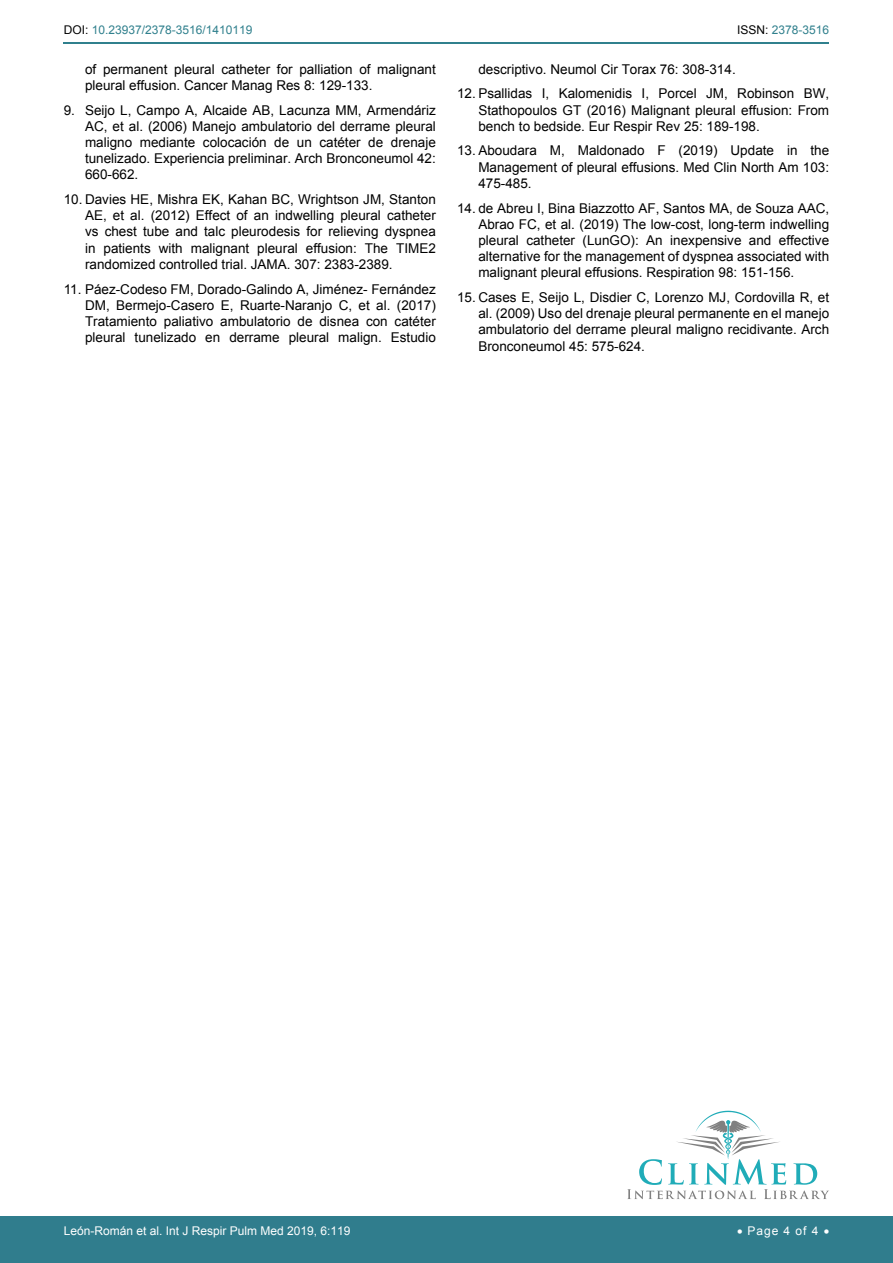
<style>
.page{position:relative;width:893px;height:1263px;background:#fff}
.page>*{position:absolute;margin:0;border:0;box-sizing:border-box;transform-origin:0 0}
.t1{font:13.5px/16.2px "Arial";color:#000;text-align:justify}
.t2{font:12px "Arial";color:#fff}
.t3{font:12px "Arial";color:#30808d}
.s1{color:#000}
</style>
<div class="page">
<hr style="left:64px;top:42px;width:765px;height:1px;background:#30808d">
<div style="left:0;top:1217px;width:893px;height:46px;background:#307d8d"></div>
<svg style="left:627px;top:1111px;width:202px;height:88px"></svg>
<p class="t3" style="left:64px;top:22px;width:190px"><span class="s1">DOI:</span> 10.23937/2378-3516/1410119</p>
<p class="t3" style="left:737px;top:22px;width:94px"><span class="s1">ISSN:</span> 2378-3516</p>
<p class="t1" style="left:85px;top:61px;width:352px">of permanent pleural catheter for palliation of malignant pleural effusion. Cancer Manag Res 8: 129-133.</p>
<p class="t1" style="left:85px;top:102px;width:352px;text-indent:-21px">9. Seijo L, Campo A, Alcaide AB, Lacunza MM, Armendáriz AC, et al. (2006) Manejo ambulatorio del derrame pleural maligno mediante colocación de un catéter de drenaje tunelizado. Experiencia preliminar. Arch Bronconeumol 42:<br>660-662.</p>
<p class="t1" style="left:85px;top:191px;width:352px;text-indent:-21px">10. Davies HE, Mishra EK, Kahan BC, Wrightson JM, Stanton AE, et al. (2012) Effect of an indwelling pleural catheter vs chest tube and talc pleurodesis for relieving dyspnea in patients with malignant pleural effusion: The TIME2 randomized controlled trial. JAMA. 307: 2383-2389.</p>
<p class="t1" style="left:85px;top:281px;width:352px;text-indent:-21px">11. Páez-Codeso FM, Dorado-Galindo A, Jiménez- Fernández DM, Bermejo-Casero E, Ruarte-Naranjo C, et al. (2017)<br>Tratamiento paliativo ambulatorio de disnea con catéter pleural tunelizado en derrame pleural malign. Estudio</p>
<p class="t1" style="left:478px;top:61px;width:259px">descriptivo. Neumol Cir Torax 76: 308-314.</p>
<p class="t1" style="left:478px;top:86px;width:352px;text-indent:-21px">12. Psallidas I, Kalomenidis I, Porcel JM, Robinson BW, Stathopoulos GT (2016) Malignant pleural effusion: From bench to bedside. Eur Respir Rev 25: 189-198.</p>
<p class="t1" style="left:478px;top:143px;width:352px;text-indent:-21px">13. Aboudara M, Maldonado F (2019) Update in the Management of pleural effusions. Med Clin North Am 103:<br>475-485.</p>
<p class="t1" style="left:478px;top:200px;width:352px;text-indent:-21px">14. de Abreu I, Bina Biazzotto AF, Santos MA, de Souza AAC, Abrao FC, et al. (2019) The low-cost, long-term indwelling pleural catheter (LunGO): An inexpensive and effective alternative for the management of dyspnea associated with malignant pleural effusions. Respiration 98: 151-156.</p>
<p class="t1" style="left:478px;top:289px;width:352px;text-indent:-21px">15. Cases E, Seijo L, Disdier C, Lorenzo MJ, Cordovilla R, et al. (2009) Uso del drenaje pleural permanente en el manejo ambulatorio del derrame pleural maligno recidivante. Arch Bronconeumol 45: 575-624.</p>
<p class="t2" style="left:64px;top:1223px;width:288px">León-Román et al. Int J Respir Pulm Med 2019, 6:119</p>
<p class="t2" style="left:737px;top:1223px;width:94px">• Page 4 of 4 •</p>
</div>
